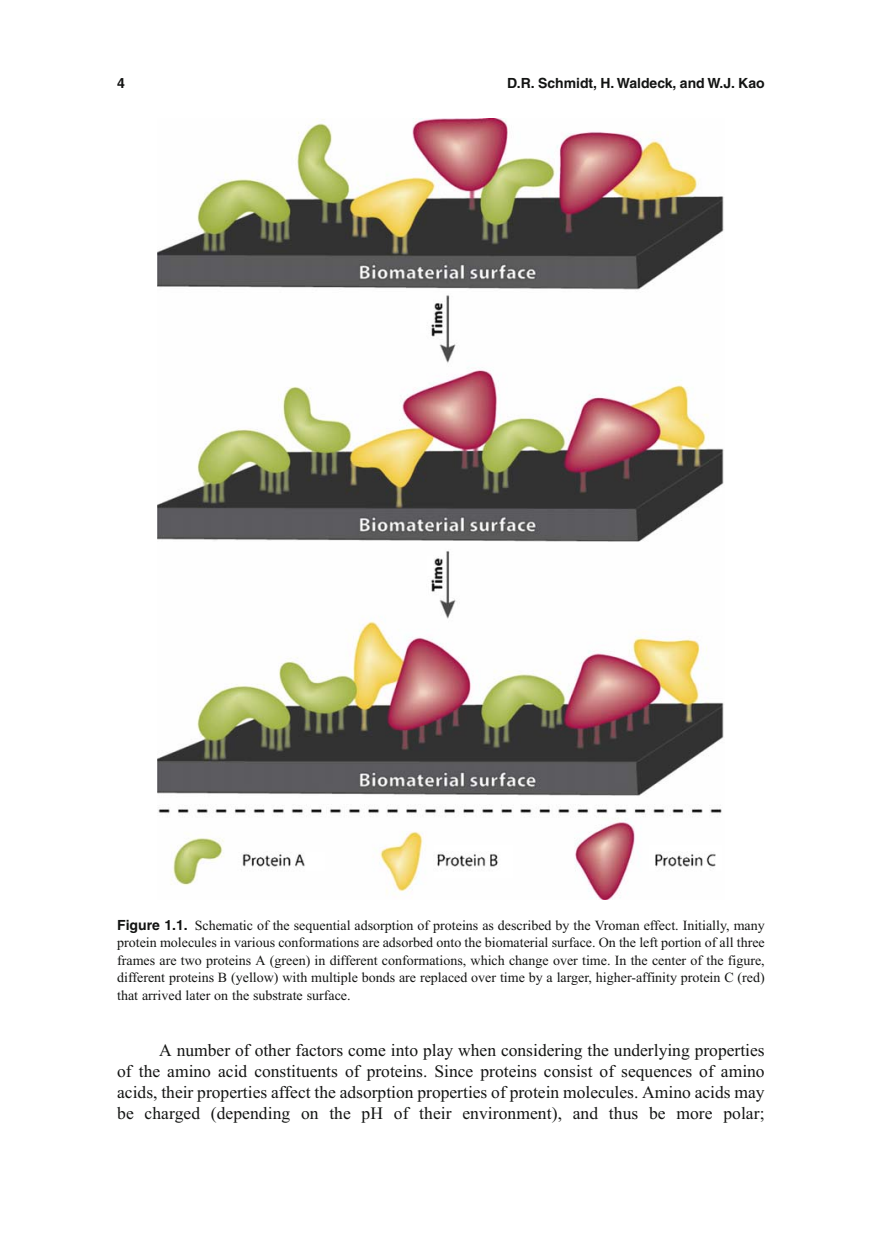
<style>
.page{position:relative;width:882px;height:1260px;background:#fff}
.page>*{position:absolute;margin:0;border:0;box-sizing:border-box;transform-origin:0 0}
.t1{font:17.5px/21px "Times New Roman";letter-spacing:.005em;color:#131413;text-align:justify}
.t2{font:14px/17.5px "Times New Roman";color:#131413;text-align:justify}
.t3{font:700 14px "Helvetica";color:#131413}
.s1{font-family:"Helvetica";font-weight:700}
</style>
<div class="page">
<img style="left:158px;top:118px;width:566px;height:781px">
<p class="t3" style="left:117px;top:78px;width:9px">4</p>
<p class="t3" style="left:507px;top:78px;width:259px">D.R. Schmidt, H. Waldeck, and W.J. Kao</p>
<p class="t2" style="left:117px;top:918px;width:649px"><span class="s1">Figure 1.1.</span> Schematic of the sequential adsorption of proteins as described by the Vroman effect. Initially, many protein molecules in various conformations are adsorbed onto the biomaterial surface. On the left portion of all three frames are two proteins A ( green ) in different conformations, which change over time. In the center of the figure, different proteins B ( yellow ) with multiple bonds are replaced over time by a larger, higher-affinity protein C ( red ) that arrived later on the substrate surface.</p>
<p class="t1" style="left:117px;top:1042px;width:649px;text-indent:42px">A number of other factors come into play when considering the underlying properties of the amino acid constituents of proteins. Since proteins consist of sequences of amino acids, their properties affect the adsorption properties of protein molecules. Amino acids may be charged (depending on the pH of their environment), and thus be more polar;</p>
</div>
